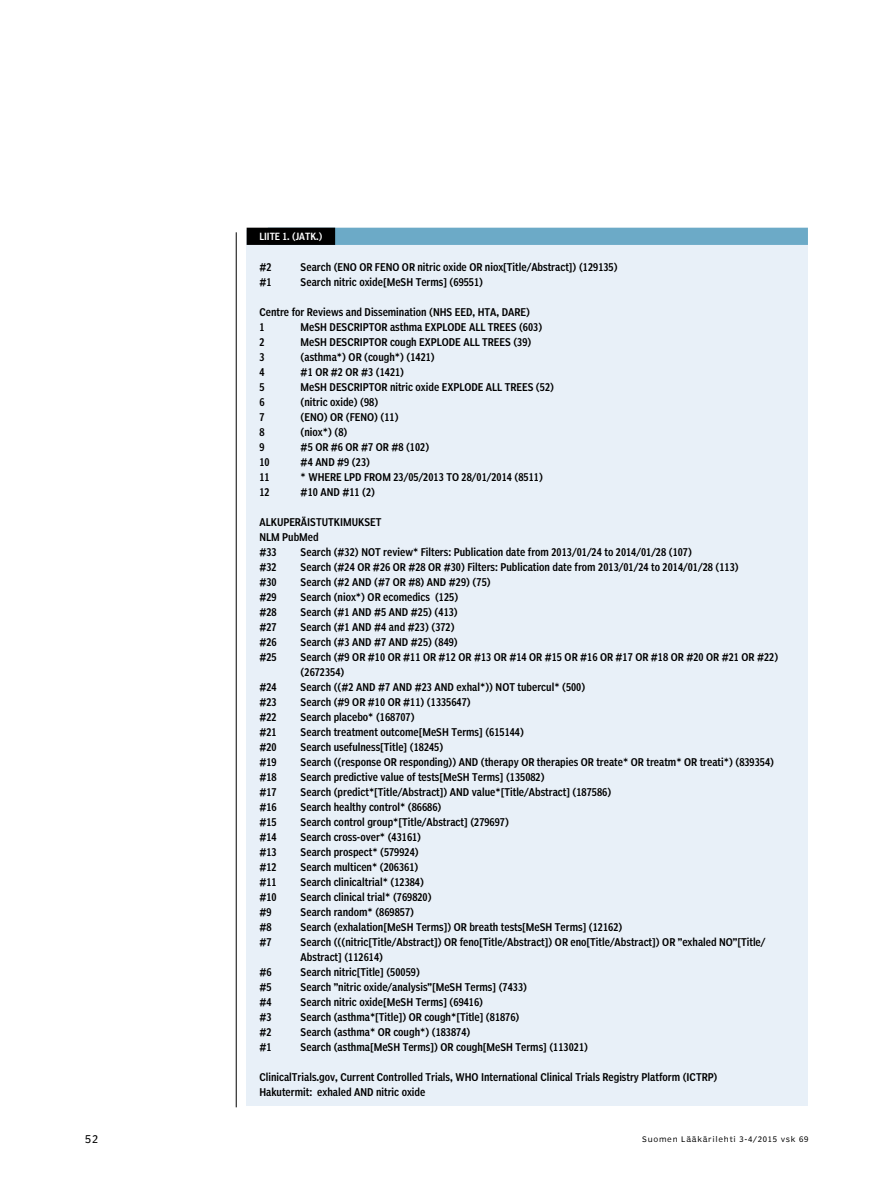
<style>
.page{position:relative;width:893px;height:1191px;background:#fff}
.page>*{position:absolute;margin:0;border:0;box-sizing:border-box;transform-origin:0 0}
.t1{font:10.5px/15px "Poynter Agate Two Comp";color:#000}
.t2{font:10.5px "Poynter Agate Zero";color:#000}
.t3{font:9.75px "Poynter Agate Two Comp";color:#fff}
.t4{font:7.5px "Poynter Agate Zero";letter-spacing:.1em;color:#000}
</style>
<div class="page">
<hr style="left:236px;top:232px;width:1px;height:875px;background:#000">
<div style="left:247px;top:231px;width:561px;height:875px;background:#e8f0f8"></div>
<div style="left:268px;top:228px;width:540px;height:17px;background:#6caac7"></div>
<div style="left:247px;top:228px;width:88px;height:17px;background:#000"></div>
<p class="t3" style="left:259px;top:230px;width:10px">Liite</p>
<p class="t3" style="left:282px;top:230px;width:41px">1. (Jatk.)</p>
<p class="t1" style="left:259px;top:259px;width:14px">#2</p>
<p class="t1" style="left:301px;top:259px;width:318px">Search (ENO OR FENO OR nitric oxide OR niox[Title/Abstract]) (129135)</p>
<p class="t1" style="left:259px;top:274px;width:14px">#1</p>
<p class="t1" style="left:301px;top:274px;width:184px">Search nitric oxide[MeSH Terms] (69551)</p>
<p class="t1" style="left:259px;top:304px;width:272px">Centre for Reviews and Dissemination (NHS EED, HTA, DARE)<br>1</p>
<p class="t1" style="left:301px;top:319px;width:243px">MeSH DESCRIPTOR asthma EXPLODE ALL TREES (603)</p>
<p class="t1" style="left:259px;top:334px;width:7px">2</p>
<p class="t1" style="left:301px;top:334px;width:232px">MeSH DESCRIPTOR cough EXPLODE ALL TREES (39)</p>
<p class="t1" style="left:259px;top:349px;width:7px">3</p>
<p class="t1" style="left:301px;top:349px;width:136px">(asthma*) OR (cough*) (1421)</p>
<p class="t1" style="left:259px;top:364px;width:7px">4</p>
<p class="t1" style="left:301px;top:364px;width:105px">#1 OR #2 OR #3 (1421)</p>
<p class="t1" style="left:259px;top:379px;width:7px">5</p>
<p class="t1" style="left:301px;top:379px;width:255px">MeSH DESCRIPTOR nitric oxide EXPLODE ALL TREES (52)</p>
<p class="t1" style="left:259px;top:394px;width:7px">6</p>
<p class="t1" style="left:301px;top:394px;width:79px">(nitric oxide) (98)</p>
<p class="t1" style="left:259px;top:409px;width:7px">7</p>
<p class="t1" style="left:301px;top:409px;width:99px">(ENO) OR (FENO) (11)</p>
<p class="t1" style="left:259px;top:424px;width:7px">8</p>
<p class="t1" style="left:301px;top:424px;width:48px">(niox*) (8)</p>
<p class="t1" style="left:259px;top:439px;width:7px">9</p>
<p class="t1" style="left:301px;top:439px;width:130px">#5 OR #6 OR #7 OR #8 (102)</p>
<p class="t1" style="left:259px;top:454px;width:12px">10</p>
<p class="t1" style="left:301px;top:454px;width:71px">#4 AND #9 (23)</p>
<p class="t1" style="left:259px;top:469px;width:12px">11</p>
<p class="t1" style="left:301px;top:469px;width:244px">* WHERE LPD FROM 23/05/2013 TO 28/01/2014 (8511)</p>
<p class="t1" style="left:259px;top:484px;width:12px">12</p>
<p class="t1" style="left:301px;top:484px;width:76px">#10 AND #11 (2)</p>
<p class="t1" style="left:259px;top:514px;width:124px">ALKUPERÄISTUTKIMUKSET<br>NLM PubMed<br>#33</p>
<p class="t1" style="left:301px;top:544px;width:393px">Search (#32) NOT review* Filters: Publication date from 2013/01/24 to 2014/01/28 (107)</p>
<p class="t1" style="left:259px;top:559px;width:19px">#32</p>
<p class="t1" style="left:301px;top:559px;width:440px">Search (#24 OR #26 OR #28 OR #30) Filters: Publication date from 2013/01/24 to 2014/01/28 (113)</p>
<p class="t1" style="left:259px;top:574px;width:19px">#30</p>
<p class="t1" style="left:301px;top:574px;width:192px">Search (#2 AND (#7 OR #8) AND #29) (75)</p>
<p class="t1" style="left:259px;top:589px;width:19px">#29</p>
<p class="t1" style="left:301px;top:589px;width:159px">Search (niox*) OR ecomedics (125)</p>
<p class="t1" style="left:259px;top:604px;width:19px">#28</p>
<p class="t1" style="left:301px;top:604px;width:159px">Search (#1 AND #5 AND #25) (413)</p>
<p class="t1" style="left:259px;top:619px;width:19px">#27</p>
<p class="t1" style="left:301px;top:619px;width:156px">Search (#1 AND #4 and #23) (372)</p>
<p class="t1" style="left:259px;top:634px;width:19px">#26</p>
<p class="t1" style="left:301px;top:634px;width:159px">Search (#3 AND #7 AND #25) (849)</p>
<p class="t1" style="left:259px;top:649px;width:19px">#25</p>
<p class="t1" style="left:301px;top:649px;width:479px">Search (#9 OR #10 OR #11 OR #12 OR #13 OR #14 OR #15 OR #16 OR #17 OR #18 OR #20 OR #21 OR #22) (2672354)</p>
<p class="t1" style="left:259px;top:679px;width:19px">#24</p>
<p class="t1" style="left:301px;top:679px;width:286px">Search ((#2 AND #7 AND #23 AND exhal*)) NOT tubercul* (500)</p>
<p class="t1" style="left:259px;top:694px;width:19px">#23</p>
<p class="t1" style="left:301px;top:694px;width:172px">Search (#9 OR #10 OR #11) (1335647)</p>
<p class="t1" style="left:259px;top:709px;width:19px">#22</p>
<p class="t1" style="left:301px;top:709px;width:116px">Search placebo* (168707)</p>
<p class="t1" style="left:259px;top:724px;width:19px">#21</p>
<p class="t1" style="left:301px;top:724px;width:225px">Search treatment outcome[MeSH Terms] (615144)</p>
<p class="t1" style="left:259px;top:739px;width:19px">#20</p>
<p class="t1" style="left:301px;top:739px;width:144px">Search usefulness[Title] (18245)</p>
<p class="t1" style="left:259px;top:754px;width:19px">#19</p>
<p class="t1" style="left:301px;top:754px;width:475px">Search ((response OR responding)) AND (therapy OR therapies OR treate* OR treatm* OR treati*) (839354)</p>
<p class="t1" style="left:259px;top:769px;width:19px">#18</p>
<p class="t1" style="left:301px;top:769px;width:246px">Search predictive value of tests[MeSH Terms] (135082)</p>
<p class="t1" style="left:259px;top:784px;width:19px">#17</p>
<p class="t1" style="left:301px;top:784px;width:312px">Search (predict*[Title/Abstract]) AND value*[Title/Abstract] (187586)</p>
<p class="t1" style="left:259px;top:799px;width:19px">#16</p>
<p class="t1" style="left:301px;top:799px;width:142px">Search healthy control* (86686)</p>
<p class="t1" style="left:259px;top:814px;width:19px">#15</p>
<p class="t1" style="left:301px;top:814px;width:210px">Search control group*[Title/Abstract] (279697)</p>
<p class="t1" style="left:259px;top:829px;width:19px">#14</p>
<p class="t1" style="left:301px;top:829px;width:122px">Search cross-over* (43161)</p>
<p class="t1" style="left:259px;top:844px;width:19px">#13</p>
<p class="t1" style="left:301px;top:844px;width:120px">Search prospect* (579924)</p>
<p class="t1" style="left:259px;top:859px;width:19px">#12</p>
<p class="t1" style="left:301px;top:859px;width:119px">Search multicen* (206361)</p>
<p class="t1" style="left:259px;top:874px;width:19px">#11</p>
<p class="t1" style="left:301px;top:874px;width:125px">Search clinicaltrial* (12384)</p>
<p class="t1" style="left:259px;top:889px;width:19px">#10</p>
<p class="t1" style="left:301px;top:889px;width:133px">Search clinical trial* (769820)</p>
<p class="t1" style="left:259px;top:904px;width:14px">#9</p>
<p class="t1" style="left:301px;top:904px;width:115px">Search random* (869857)</p>
<p class="t1" style="left:259px;top:919px;width:14px">#8</p>
<p class="t1" style="left:301px;top:919px;width:323px">Search (exhalation[MeSH Terms]) OR breath tests[MeSH Terms] (12162)</p>
<p class="t1" style="left:259px;top:934px;width:14px">#7</p>
<p class="t1" style="left:301px;top:934px;width:466px">Search (((nitric[Title/Abstract]) OR feno[Title/Abstract]) OR eno[Title/Abstract]) OR ”exhaled NO”[Title/<br>Abstract] (112614)</p>
<p class="t1" style="left:259px;top:964px;width:14px">#6</p>
<p class="t1" style="left:301px;top:964px;width:121px">Search nitric[Title] (50059)</p>
<p class="t1" style="left:259px;top:979px;width:14px">#5</p>
<p class="t1" style="left:301px;top:979px;width:228px">Search ”nitric oxide/analysis”[MeSH Terms] (7433)</p>
<p class="t1" style="left:259px;top:994px;width:14px">#4</p>
<p class="t1" style="left:301px;top:994px;width:184px">Search nitric oxide[MeSH Terms] (69416)</p>
<p class="t1" style="left:259px;top:1009px;width:14px">#3</p>
<p class="t1" style="left:301px;top:1009px;width:220px">Search (asthma*[Title]) OR cough*[Title] (81876)</p>
<p class="t1" style="left:259px;top:1024px;width:14px">#2</p>
<p class="t1" style="left:301px;top:1024px;width:171px">Search (asthma* OR cough*) (183874)</p>
<p class="t1" style="left:259px;top:1039px;width:14px">#1</p>
<p class="t1" style="left:301px;top:1039px;width:289px">Search (asthma[MeSH Terms]) OR cough[MeSH Terms] (113021)</p>
<p class="t1" style="left:259px;top:1069px;width:460px">ClinicalTrials.gov, Current Controlled Trials, WHO International Clinical Trials Registry Platform (ICTRP)<br>Hakutermit: exhaled AND nitric oxide</p>
<p class="t2" style="left:85px;top:1132px;width:15px">52</p>
<p class="t4" style="left:642px;top:1135px;width:168px">Suomen Lääkärilehti 3-4/2015 vsk 69</p>
</div>
